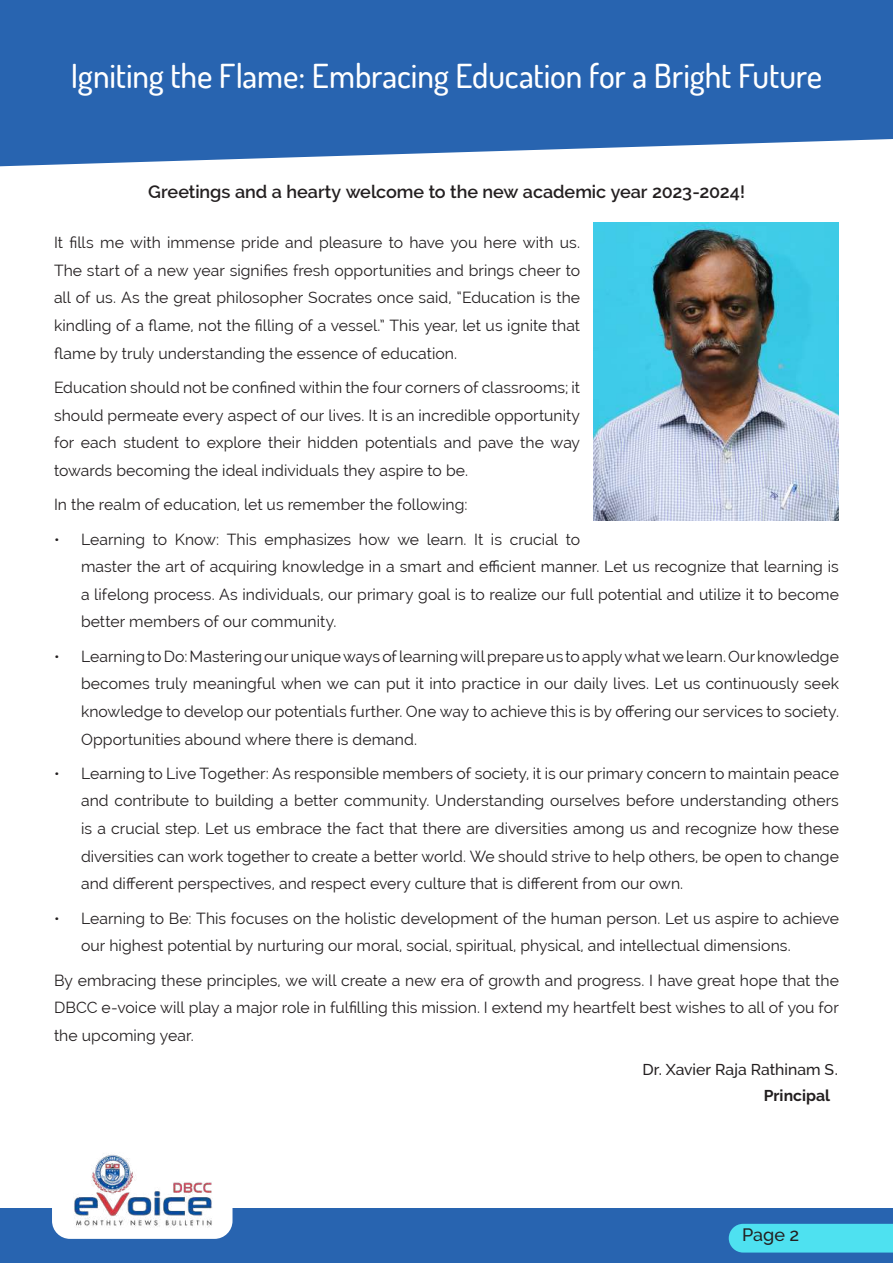
<style>
.page{position:relative;width:893px;height:1263px;background:#fff}
.page>*{position:absolute;margin:0;border:0;box-sizing:border-box;transform-origin:0 0}
.t1{font:500 33px "Dosis";letter-spacing:-.005em;color:#fff}
.t2{font:600 18px "Raleway";color:#231f20}
.t3{font:500 18px "Raleway";color:#231f20}
.t4{font:15.75px/27.6px "Raleway";letter-spacing:.005em;color:#231f20;text-align:justify}
.t5{font:500 15.75px "Raleway";color:#231f20}
.t6{font:700 15.75px "Raleway";color:#231f20}
</style>
<div class="page">
<svg style="left:0;top:0;width:893px;height:166px;fill:#2864b0"></svg>
<div style="left:0;top:1208px;width:893px;height:55px;background:#2864b0"></div>
<img style="left:594px;top:223px;width:245px;height:297px">
<img style="left:52px;top:1153px;width:180px;height:86px">
<div style="left:729px;top:1224px;width:164px;height:28px;background:#4ee1f0"></div>
<h1 class="t1" style="left:71px;top:54px;width:753px">Igniting the Flame: Embracing Education for a Bright Future</h1>
<p class="t2" style="left:148px;top:182px;width:598px">Greetings and a hearty welcome to the new academic year 2023-2024!</p>
<p class="t4" style="left:54px;top:229px;width:528px">It fills me with immense pride and pleasure to have you here with us.<br>The start of a new year signifies fresh opportunities and brings cheer to all of us. As the great philosopher Socrates once said, “Education is the kindling of a flame, not the filling of a vessel.” This year, let us ignite that flame by truly understanding the essence of education.</p>
<p class="t4" style="left:54px;top:374px;width:528px">Education should not be confined within the four corners of classrooms; it should permeate every aspect of our lives. It is an incredible opportunity for each student to explore their hidden potentials and pave the way towards becoming the ideal individuals they aspire to be.</p>
<p class="t4" style="left:54px;top:491px;width:415px">In the realm of education, let us remember the following:</p>
<p class="t4" style="left:81px;top:525px;width:759px;text-align:left;text-indent:-27px">• Learning to Know: This emphasizes how we learn. It is crucial to<br>master the art of acquiring knowledge in a smart and efficient manner. Let us recognize that learning is a lifelong process. As individuals, our primary goal is to realize our full potential and utilize it to become better members of our community.</p>
<p class="t4" style="left:81px;top:642px;width:759px;text-indent:-27px">• Learning to Do: Mastering our unique ways of learning will prepare us to apply what we learn. Our knowledge becomes truly meaningful when we can put it into practice in our daily lives. Let us continuously seek knowledge to develop our potentials further. One way to achieve this is by offering our services to society.<br>Opportunities abound where there is demand.</p>
<p class="t4" style="left:81px;top:759px;width:759px;text-indent:-27px">• Learning to Live Together: As responsible members of society, it is our primary concern to maintain peace and contribute to building a better community. Understanding ourselves before understanding others is a crucial step. Let us embrace the fact that there are diversities among us and recognize how these diversities can work together to create a better world. We should strive to help others, be open to change and different perspectives, and respect every culture that is different from our own.</p>
<p class="t4" style="left:81px;top:904px;width:759px;text-indent:-27px">• Learning to Be: This focuses on the holistic development of the human person. Let us aspire to achieve our highest potential by nurturing our moral, social, spiritual, physical, and intellectual dimensions.</p>
<p class="t4" style="left:54px;top:966px;width:786px">By embracing these principles, we will create a new era of growth and progress. I have great hope that the DBCC e-voice will play a major role in fulfilling this mission. I extend my heartfelt best wishes to all of you for the upcoming year.</p>
<p class="t5" style="left:642px;top:1060px;width:197px">Dr. Xavier Raja Rathinam S.</p>
<p class="t6" style="left:764px;top:1086px;width:68px">Principal</p>
<p class="t3" style="left:742px;top:1224px;width:59px">Page 2</p>
</div>
